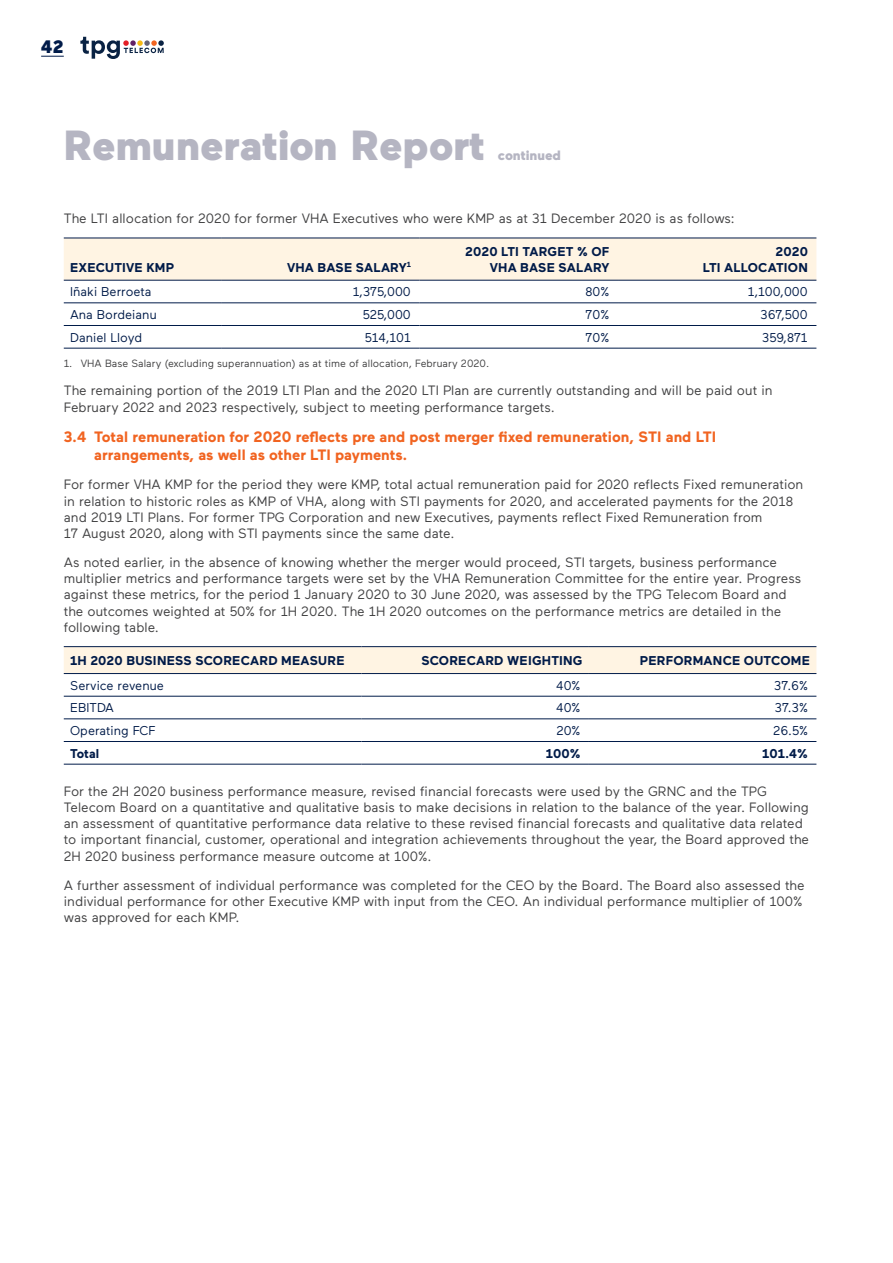
<style>
.page{position:relative;width:893px;height:1263px;background:#fff}
.page>*{position:absolute;margin:0;border:0;box-sizing:border-box;transform-origin:0 0}
.t1{font:900 42px "Maax";color:#b5b5c2}
.t2{font:900 18px "Maax";color:#001b49}
.t3{font:700 15px/18px "Maax";color:#f16421}
.t4{font:13.5px/16.2px "Maax";color:#404041}
.t5{font:900 13.5px "Maax";color:#b5b5c2}
.t6{font:700 12.75px/15.3px "Maax";letter-spacing:.015em;color:#001b49;text-align:right}
.t7{font:12.75px "Maax";color:#001b49}
.t8{font:10.5px "Maax";color:#404041}
</style>
<div class="page">
<div style="left:64px;top:239px;width:752px;height:41px;background:#fff4e3"></div>
<hr style="left:64px;top:238px;width:157px;height:1px;background:#001b49">
<hr style="left:221px;top:238px;width:199px;height:1px;background:#001b49">
<hr style="left:420px;top:238px;width:198px;height:1px;background:#001b49">
<hr style="left:618px;top:238px;width:198px;height:1px;background:#001b49">
<hr style="left:64px;top:280px;width:157px;height:1px;background:#001b49">
<hr style="left:64px;top:348px;width:157px;height:1px;background:#001b49">
<hr style="left:221px;top:280px;width:199px;height:1px;background:#001b49">
<hr style="left:420px;top:280px;width:198px;height:1px;background:#001b49">
<hr style="left:618px;top:280px;width:198px;height:1px;background:#001b49">
<hr style="left:221px;top:348px;width:199px;height:1px;background:#001b49">
<hr style="left:420px;top:348px;width:198px;height:1px;background:#001b49">
<hr style="left:618px;top:348px;width:198px;height:1px;background:#001b49">
<hr style="left:64px;top:303px;width:157px;height:1px;background:#001b49">
<hr style="left:221px;top:303px;width:199px;height:1px;background:#001b49">
<hr style="left:420px;top:303px;width:198px;height:1px;background:#001b49">
<hr style="left:618px;top:303px;width:198px;height:1px;background:#001b49">
<hr style="left:64px;top:325px;width:157px;height:1px;background:#001b49">
<hr style="left:221px;top:325px;width:199px;height:1px;background:#001b49">
<hr style="left:420px;top:325px;width:198px;height:1px;background:#001b49">
<hr style="left:618px;top:325px;width:198px;height:1px;background:#001b49">
<div style="left:64px;top:647px;width:752px;height:26px;background:#fff4e3"></div>
<hr style="left:64px;top:646px;width:297px;height:1px;background:#001b49">
<hr style="left:361px;top:646px;width:228px;height:1px;background:#001b49">
<hr style="left:589px;top:646px;width:227px;height:1px;background:#001b49">
<hr style="left:361px;top:673px;width:228px;height:1px;background:#001b49">
<hr style="left:589px;top:673px;width:227px;height:1px;background:#001b49">
<hr style="left:361px;top:764px;width:228px;height:1px;background:#001b49">
<hr style="left:589px;top:764px;width:227px;height:1px;background:#001b49">
<hr style="left:64px;top:673px;width:297px;height:1px;background:#001b49">
<hr style="left:64px;top:764px;width:297px;height:1px;background:#001b49">
<hr style="left:64px;top:696px;width:297px;height:1px;background:#001b49">
<hr style="left:361px;top:696px;width:228px;height:1px;background:#001b49">
<hr style="left:589px;top:696px;width:227px;height:1px;background:#001b49">
<hr style="left:64px;top:719px;width:297px;height:1px;background:#001b49">
<hr style="left:361px;top:719px;width:228px;height:1px;background:#001b49">
<hr style="left:589px;top:719px;width:227px;height:1px;background:#001b49">
<hr style="left:64px;top:741px;width:297px;height:1px;background:#001b49">
<hr style="left:361px;top:741px;width:228px;height:1px;background:#001b49">
<hr style="left:589px;top:741px;width:227px;height:1px;background:#001b49">
<svg style="left:41px;top:56px;width:23px;height:1px"></svg>
<svg style="left:80px;top:37px;width:84px;height:22px"></svg>
<h2 class="t2" style="left:41px;top:37px;width:24px">42</h2>
<h1 class="t1" style="left:64px;top:122px;width:423px">Remuneration Report</h1>
<p class="t5" style="left:498px;top:148px;width:65px">continued</p>
<p class="t4" style="left:64px;top:210px;width:672px">The LTI allocation for 2020 for former VHA Executives who were KMP as at 31 December 2020 is as follows:</p>
<p class="t6" style="left:70px;top:260px;width:106px">EXECUTIVE KMP</p>
<p class="t6" style="left:287px;top:260px;width:126px">VHA BASE SALARY<sup>1</sup></p>
<p class="t6" style="left:465px;top:244px;width:146px">2020 LTI TARGET % OF<br>VHA BASE SALARY</p>
<p class="t6" style="left:703px;top:244px;width:107px">2020<br>LTI ALLOCATION</p>
<p class="t7" style="left:70px;top:285px;width:83px">Iñaki Berroeta</p>
<p class="t7" style="left:353px;top:285px;width:59px">1,375,000</p>
<p class="t7" style="left:585px;top:285px;width:25px">80%</p>
<p class="t7" style="left:748px;top:285px;width:61px">1,100,000</p>
<p class="t7" style="left:70px;top:308px;width:88px">Ana Bordeianu</p>
<p class="t7" style="left:363px;top:308px;width:50px">525,000</p>
<p class="t7" style="left:586px;top:308px;width:25px">70%</p>
<p class="t7" style="left:760px;top:308px;width:49px">367,500</p>
<p class="t7" style="left:70px;top:330px;width:73px">Daniel Lloyd</p>
<p class="t7" style="left:365px;top:330px;width:47px">514,101</p>
<p class="t7" style="left:586px;top:330px;width:25px">70%</p>
<p class="t7" style="left:762px;top:330px;width:47px">359,871</p>
<p class="t8" style="left:64px;top:357px;width:427px">1. VHA Base Salary (excluding superannuation) as at time of allocation, February 2020.</p>
<p class="t4" style="left:64px;top:383px;width:710px">The remaining portion of the 2019 LTI Plan and the 2020 LTI Plan are currently outstanding and will be paid out in<br>February 2022 and 2023 respectively, subject to meeting performance targets.</p>
<p class="t3" style="left:94px;top:428px;width:624px;text-indent:-30px">3.4 Total remuneration for 2020 reflects pre and post merger fixed remuneration, STI and LTI arrangements, as well as other LTI payments.</p>
<p class="t4" style="left:64px;top:477px;width:741px">For former VHA KMP for the period they were KMP, total actual remuneration paid for 2020 reflects Fixed remuneration in relation to historic roles as KMP of VHA, along with STI payments for 2020, and accelerated payments for the 2018 and 2019 LTI Plans. For former TPG Corporation and new Executives, payments reflect Fixed Remuneration from<br>17 August 2020, along with STI payments since the same date.</p>
<p class="t4" style="left:64px;top:554px;width:739px">As noted earlier, in the absence of knowing whether the merger would proceed, STI targets, business performance multiplier metrics and performance targets were set by the VHA Remuneration Committee for the entire year. Progress against these metrics, for the period 1 January 2020 to 30 June 2020, was assessed by the TPG Telecom Board and the outcomes weighted at 50% for 1H 2020. The 1H 2020 outcomes on the performance metrics are detailed in the following table.</p>
<p class="t6" style="left:70px;top:653px;width:276px">1H 2020 BUSINESS SCORECARD MEASURE</p>
<p class="t6" style="left:421px;top:653px;width:163px">SCORECARD WEIGHTING</p>
<p class="t6" style="left:640px;top:653px;width:172px">PERFORMANCE OUTCOME</p>
<p class="t7" style="left:70px;top:678px;width:95px">Service revenue</p>
<p class="t7" style="left:556px;top:678px;width:26px">40%</p>
<p class="t7" style="left:774px;top:678px;width:35px">37.6%</p>
<p class="t7" style="left:70px;top:701px;width:45px">EBITDA</p>
<p class="t7" style="left:556px;top:701px;width:26px">40%</p>
<p class="t7" style="left:775px;top:701px;width:35px">37.3%</p>
<p class="t7" style="left:70px;top:724px;width:87px">Operating FCF</p>
<p class="t7" style="left:556px;top:724px;width:26px">20%</p>
<p class="t7" style="left:773px;top:724px;width:36px">26.5%</p>
<p class="t6" style="left:70px;top:746px;width:31px">Total</p>
<p class="t6" style="left:546px;top:746px;width:36px">100%</p>
<p class="t6" style="left:762px;top:746px;width:47px">101.4%</p>
<p class="t4" style="left:64px;top:783px;width:747px">For the 2H 2020 business performance measure, revised financial forecasts were used by the GRNC and the TPG Telecom Board on a quantitative and qualitative basis to make decisions in relation to the balance of the year. Following an assessment of quantitative performance data relative to these revised financial forecasts and qualitative data related to important financial, customer, operational and integration achievements throughout the year, the Board approved the 2H 2020 business performance measure outcome at 100%.</p>
<p class="t4" style="left:64px;top:877px;width:742px">A further assessment of individual performance was completed for the CEO by the Board. The Board also assessed the individual performance for other Executive KMP with input from the CEO. An individual performance multiplier of 100% was approved for each KMP.</p>
</div>
